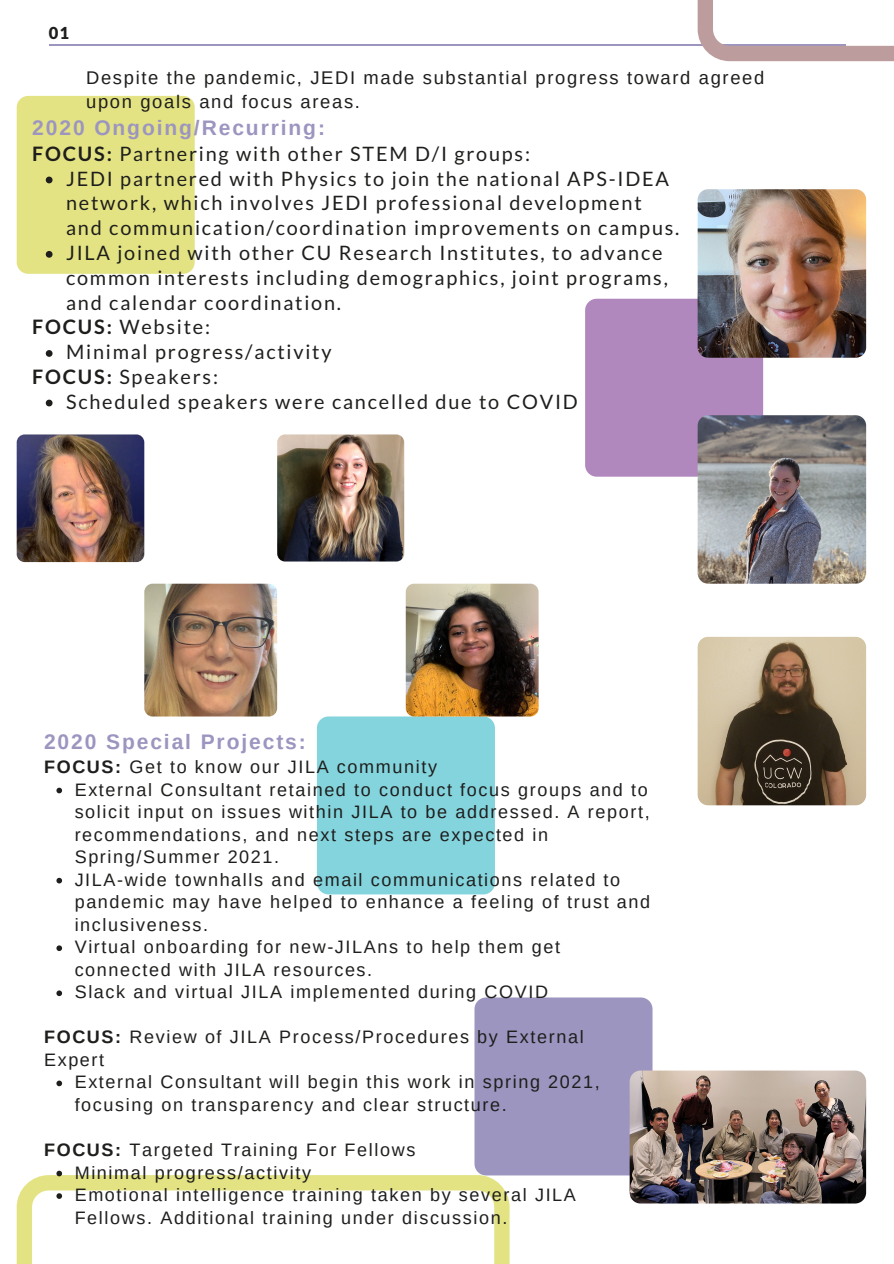
<style>
.page{position:relative;width:894px;height:1264px;background:#fff}
.page>*{position:absolute;margin:0;border:0;box-sizing:border-box;transform-origin:0 0}
.t1{font:700 21px "Arimo";letter-spacing:.09em;color:#9c95c0}
.t2{font:19.8px/24.8px "Lato";letter-spacing:.09em;color:#1e1e1c}
.t3{font:18.3px/23.7px "Arimo";letter-spacing:.09em;color:#1e1e1c}
.t4{font:18px/22.5px "Arimo";letter-spacing:.09em;color:#1e1e1c}
.t5{font:900 16.5px "Lato Latin";color:#1e1e1c}
.s1{font-weight:700}
</style>
<div class="page">
<div style="left:17px;top:96px;width:178px;height:178px;background:#e3e384;border-radius:12px"></div>
<div style="left:585px;top:299px;width:178px;height:177px;background:#b188be;border-radius:12px"></div>
<svg style="left:46px;top:177px;width:6px;height:6px"></svg>
<svg style="left:46px;top:251px;width:6px;height:7px"></svg>
<svg style="left:46px;top:350px;width:6px;height:7px"></svg>
<svg style="left:46px;top:399px;width:6px;height:7px"></svg>
<hr style="left:49px;top:44px;width:796px;height:2px;background:#9c95c0">
<img style="left:697px;top:189px;width:168px;height:169px;border-radius:10px">
<div style="left:474px;top:997px;width:178px;height:178px;background:#9c95c0;border-radius:12px"></div>
<div style="left:317px;top:716px;width:178px;height:178px;background:#84d4de;border-radius:12px"></div>
<svg style="left:56px;top:787px;width:6px;height:6px"></svg>
<svg style="left:56px;top:877px;width:6px;height:6px"></svg>
<svg style="left:56px;top:945px;width:6px;height:6px"></svg>
<svg style="left:56px;top:990px;width:6px;height:6px"></svg>
<svg style="left:56px;top:1080px;width:6px;height:6px"></svg>
<svg style="left:17px;top:1170px;width:492px;height:93px"></svg>
<img style="left:697px;top:415px;width:168px;height:168px;border-radius:10px">
<img style="left:697px;top:637px;width:168px;height:168px;border-radius:10px">
<img style="left:17px;top:434px;width:127px;height:128px;border-radius:8px">
<img style="left:144px;top:583px;width:133px;height:133px;border-radius:8px">
<img style="left:277px;top:434px;width:127px;height:127px;border-radius:8px">
<img style="left:405px;top:583px;width:133px;height:133px;border-radius:8px">
<svg style="left:697px;top:0;width:196px;height:61px"></svg>
<img style="left:629px;top:1070px;width:236px;height:133px;border-radius:11px">
<p class="t5" style="left:49px;top:26px;width:22px">01</p>
<p class="t3" style="left:86px;top:66px;width:679px">Despite the pandemic, JEDI made substantial progress toward agreed upon goals and focus areas.</p>
<p class="t1" style="left:32px;top:116px;width:294px">2020 Ongoing/Recurring:</p>
<p class="t2" style="left:32px;top:141px;width:499px"><span class="s1">FOCUS:</span> Partnering with other STEM D/I groups:</p>
<p class="t2" style="left:66px;top:165px;width:614px">JEDI partnered with Physics to join the national APS-IDEA network, which involves JEDI professional development and communication/coordination improvements on campus.</p>
<p class="t2" style="left:66px;top:240px;width:603px">JILA joined with other CU Research Institutes, to advance common interests including demographics, joint programs, and calendar coordination.</p>
<p class="t2" style="left:66px;top:339px;width:267px">Minimal progress/activity</p>
<p class="t2" style="left:66px;top:388px;width:513px">Scheduled speakers were cancelled due to COVID</p>
<p class="t2" style="left:32px;top:314px;width:179px"><span class="s1">FOCUS:</span> Website:</p>
<p class="t2" style="left:32px;top:364px;width:187px"><span class="s1">FOCUS:</span> Speakers:</p>
<p class="t1" style="left:44px;top:730px;width:263px">2020 Special Projects:</p>
<p class="t4" style="left:44px;top:755px;width:394px"><span class="s1">FOCUS:</span> Get to know our JILA community</p>
<p class="t4" style="left:75px;top:778px;width:576px">External Consultant retained to conduct focus groups and to solicit input on issues within JILA to be addressed. A report, recommendations, and next steps are expected in Spring/Summer 2021.</p>
<p class="t4" style="left:75px;top:868px;width:577px">JILA-wide townhalls and email communications related to pandemic may have helped to enhance a feeling of trust and inclusiveness.</p>
<p class="t4" style="left:75px;top:935px;width:487px">Virtual onboarding for new-JILAns to help them get connected with JILA resources.</p>
<p class="t4" style="left:75px;top:980px;width:475px">Slack and virtual JILA implemented during COVID</p>
<p class="t4" style="left:44px;top:1025px;width:541px"><span class="s1">FOCUS:</span> Review of JILA Process/Procedures by External<br>Expert</p>
<p class="t4" style="left:75px;top:1070px;width:526px">External Consultant will begin this work in spring 2021, focusing on transparency and clear structure.</p>
<p class="t4" style="left:44px;top:1138px;width:373px"><span class="s1">FOCUS:</span> Targeted Training For Fellows</p>
<p class="t4" style="left:75px;top:1161px;width:238px">Minimal progress/activity</p>
<p class="t4" style="left:75px;top:1183px;width:502px">Emotional intelligence training taken by several JILA<br>Fellows. Additional training under discussion.</p>
</div>
